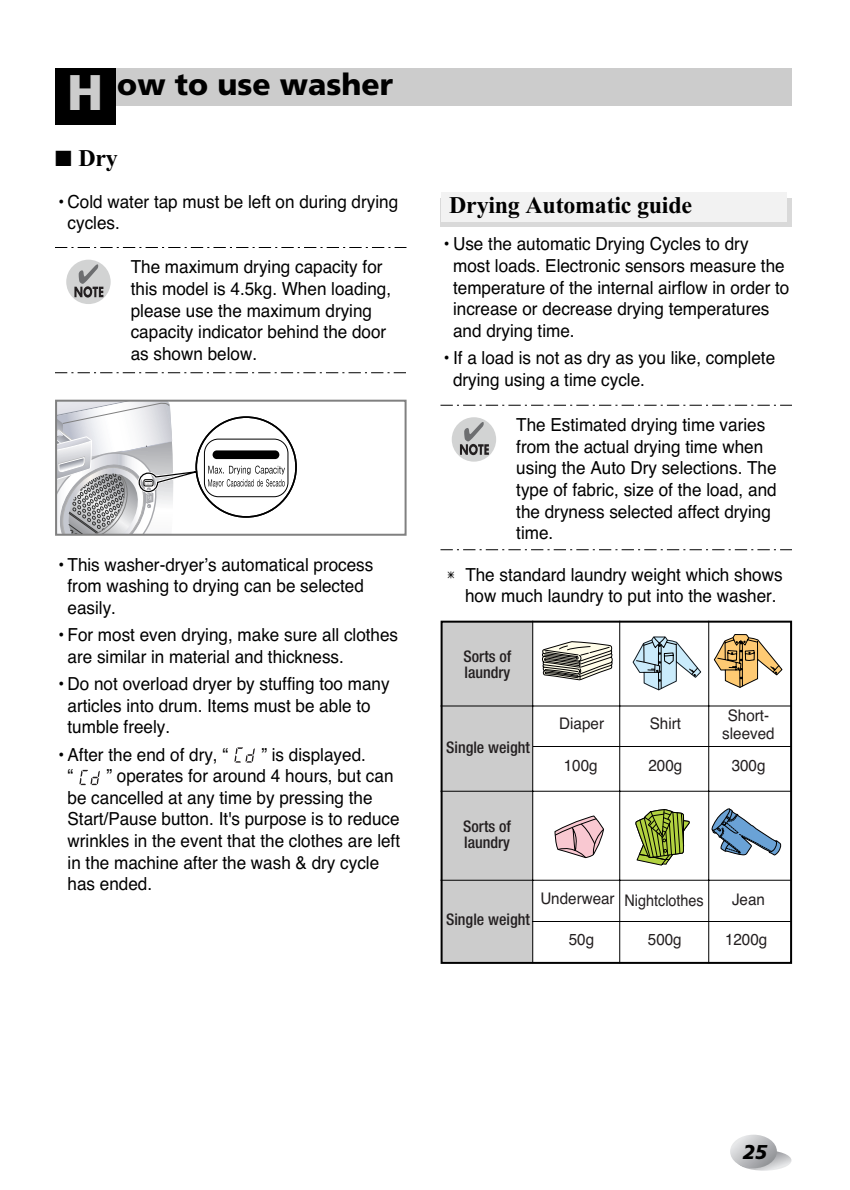
<style>
.page{position:relative;width:850px;height:1190px;background:#fff}
.page>*{position:absolute;margin:0;border:0;box-sizing:border-box;transform-origin:0 0}
.t1{font:900 30px "Frutiger";color:#000}
.t2{font:700 24px "Times New Roman";letter-spacing:-.01em;color:#000}
.t3{font:italic 900 20px "Frutiger";color:#000}
.t4{font:18px/21.6px "Helvetica";color:#000;scale:.95 1}
.t5{font:16px/18px "Helvetica";color:#231f20;text-align:center;scale:.95 1}
.t6{font:500 condensed 16px/16px "Helvetica Neue";color:#231f20}
.t7{font:16px "Helvetica";color:#231f20;scale:.9 1}
.s1{font-size:50px;color:#ccc}
</style>
<div class="page">
<svg style="left:737px;top:1150px;width:55px;height:21px"></svg>
<svg style="left:730px;top:1135px;width:47px;height:33px"></svg>
<div style="left:55px;top:68px;width:736px;height:37px;background:#ccc"></div>
<div style="left:55px;top:68px;width:60px;height:57px;background:#000"></div>
<svg style="left:234px;top:747px;width:21px;height:16px"></svg>
<svg style="left:79px;top:770px;width:21px;height:15px"></svg>
<div style="left:442px;top:622px;width:91px;height:340px;background:#ccc"></div>
<div style="left:441px;top:621px;width:351px;height:343px;border:2px solid #000"></div>
<hr style="left:532px;top:621px;width:1px;height:342px;background:#000">
<hr style="left:619px;top:621px;width:1px;height:342px;background:#000">
<hr style="left:708px;top:621px;width:1px;height:342px;background:#000">
<hr style="left:440px;top:791px;width:351px;height:1px;background:#000">
<hr style="left:440px;top:880px;width:351px;height:1px;background:#000">
<hr style="left:440px;top:706px;width:351px;height:1px;background:#000">
<hr style="left:533px;top:746px;width:258px;height:1px;background:#000">
<hr style="left:533px;top:921px;width:258px;height:1px;background:#000">
<svg style="left:542px;top:641px;width:71px;height:40px"></svg>
<svg style="left:632px;top:637px;width:70px;height:53px"></svg>
<svg style="left:714px;top:635px;width:69px;height:53px"></svg>
<svg style="left:554px;top:809px;width:136px;height:57px"></svg>
<svg style="left:711px;top:808px;width:71px;height:48px"></svg>
<svg style="left:58px;top:403px;width:227px;height:130px"></svg>
<div style="left:144px;top:480px;width:9px;height:6px;border:1px solid #000;border-radius:2px"></div>
<div style="left:55px;top:400px;width:352px;height:136px;border:2px solid #808080"></div>
<div style="left:66px;top:260px;width:45px;height:44px;background:#d2d3d3;border-radius:50%"></div>
<svg style="left:74px;top:264px;width:29px;height:34px"></svg>
<svg style="left:55px;top:247px;width:351px;height:1px"></svg>
<svg style="left:55px;top:372px;width:351px;height:1px"></svg>
<div style="left:452px;top:417px;width:44px;height:45px;background:#d2d3d3;border-radius:50%"></div>
<svg style="left:460px;top:422px;width:29px;height:33px"></svg>
<svg style="left:440px;top:405px;width:352px;height:1px"></svg>
<svg style="left:440px;top:549px;width:352px;height:1px"></svg>
<div style="left:441px;top:198px;width:351px;height:29px;background:#d9d9d9"></div>
<div style="left:441px;top:193px;width:346px;height:29px;background:#f2f2f2"></div>
<h1 class="t1" style="left:67px;top:72px;width:328px"><span class="s1">H</span> ow to use washer</h1>
<h2 class="t2" style="left:55px;top:151px;width:64px">■ Dry</h2>
<p class="t4" style="left:68px;top:192px;width:349px;text-indent:-10px">• Cold water tap must be left on during drying cycles.</p>
<p class="t4" style="left:131px;top:258px;width:276px">The maximum drying capacity for this model is 4.5kg. When loading, please use the maximum drying capacity indicator behind the door as shown below.</p>
<p class="t4" style="left:68px;top:555px;width:323px;text-indent:-10px">• This washer-dryer’s automatical process from washing to drying can be selected easily.</p>
<p class="t4" style="left:68px;top:626px;width:350px;text-indent:-10px">• For most even drying, make sure all clothes are similar in material and thickness.</p>
<p class="t4" style="left:68px;top:675px;width:341px;text-indent:-10px">• Do not overload dryer by stuffing too many articles into drum. Items must be able to tumble freely.</p>
<p class="t4" style="left:57px;top:745px;width:182px">• After the end of dry, “</p>
<p class="t4" style="left:261px;top:745px;width:112px">” is displayed.</p>
<p class="t4" style="left:68px;top:767px;width:7px">“</p>
<p class="t4" style="left:68px;top:767px;width:352px;text-indent:39px">” operates for around 4 hours, but can be cancelled at any time by pressing the Start/Pause button. It's purpose is to reduce wrinkles in the event that the clothes are left in the machine after the wash &amp; dry cycle has ended.</p>
<h2 class="t2" style="left:449px;top:197px;width:244px">Drying Automatic guide</h2>
<p class="t4" style="left:453px;top:235px;width:355px;text-indent:-10px">• Use the automatic Drying Cycles to dry most loads. Electronic sensors measure the temperature of the internal airflow in order to increase or decrease drying temperatures and drying time.</p>
<p class="t4" style="left:453px;top:349px;width:341px;text-indent:-10px">• If a load is not as dry as you like, complete drying using a time cycle.</p>
<p class="t4" style="left:516px;top:416px;width:276px">The Estimated drying time varies from the actual drying time when using the Auto Dry selections. The type of fabric, size of the load, and the dryness selected affect drying time.</p>
<p class="t4" style="left:465px;top:566px;width:336px;line-height:20.6px">The standard laundry weight which shows how much laundry to put into the washer.</p>
<p class="t6" style="left:464px;top:649px;width:49px">Sorts of laundry</p>
<p class="t6" style="left:446px;top:741px;width:85px">Single weight</p>
<p class="t5" style="left:722px;top:708px;width:57px">Short&shy;sleeved</p>
<p class="t5" style="left:650px;top:716px;width:34px">Shirt</p>
<p class="t5" style="left:559px;top:716px;width:49px">Diaper</p>
<p class="t5" style="left:564px;top:758px;width:37px">100g</p>
<p class="t5" style="left:649px;top:758px;width:37px">200g</p>
<p class="t5" style="left:732px;top:758px;width:37px">300g</p>
<p class="t6" style="left:463px;top:819px;width:49px">Sorts of laundry</p>
<p class="t6" style="left:446px;top:913px;width:85px">Single weight</p>
<p class="t5" style="left:540px;top:891px;width:80px">Underwear</p>
<p class="t5" style="left:569px;top:932px;width:28px">50g</p>
<p class="t5" style="left:648px;top:932px;width:37px">500g</p>
<p class="t5" style="left:725px;top:932px;width:46px">1200g</p>
<p class="t7" style="left:625px;top:895px;width:90px">Nightclothes</p>
<p class="t5" style="left:732px;top:891px;width:36px">Jean</p>
<p class="t3" style="left:743px;top:1144px;width:26px">25</p>
</div>
